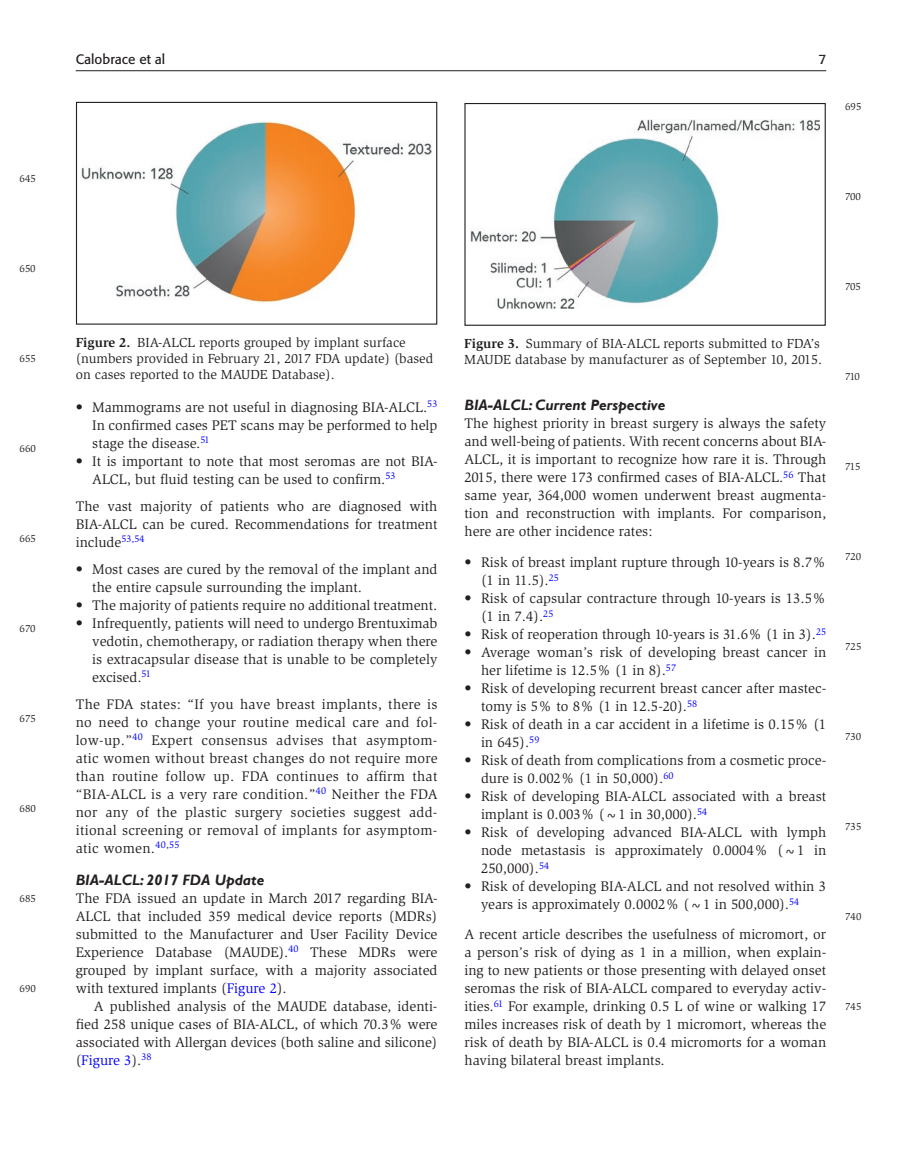
<style>
.page{position:relative;width:902px;height:1174px;background:#fff}
.page>*{position:absolute;margin:0;border:0;box-sizing:border-box;transform-origin:0 0}
.t1{font:italic 700 15px "Gill Sans";color:#231f20}
.t2{font:14.25px/18px "Slimbach";color:#231f20}
.t3{font:13.5px/15.8px "Slimbach";color:#231f20}
.t4{font:13.5px "Formata";color:#231f20}
.t5{font:10.5px "Slimbach";color:#231f20}
.s1{font-weight:700}
.s2{color:#00f}
</style>
<div class="page">
<hr style="left:76px;top:70px;width:750px;height:1px;background:#231f20">
<img style="left:82px;top:122px;width:349px;height:181px">
<div style="left:76px;top:102px;width:361px;height:223px;border:1px solid #231f20"></div>
<img style="left:470px;top:120px;width:349px;height:189px">
<div style="left:464px;top:103px;width:361px;height:223px;border:1px solid #231f20"></div>
<p class="t5" style="left:20px;top:172px;width:18px">645</p>
<p class="t5" style="left:20px;top:262px;width:18px">650</p>
<p class="t5" style="left:20px;top:352px;width:18px">655</p>
<p class="t5" style="left:20px;top:442px;width:18px">660</p>
<p class="t5" style="left:20px;top:532px;width:18px">665</p>
<p class="t5" style="left:20px;top:622px;width:17px">670</p>
<p class="t5" style="left:20px;top:712px;width:18px">675</p>
<p class="t5" style="left:20px;top:802px;width:18px">680</p>
<p class="t5" style="left:20px;top:892px;width:18px">685</p>
<p class="t5" style="left:20px;top:982px;width:18px">690</p>
<p class="t4" style="left:76px;top:51px;width:91px">Calobrace et al</p>
<p class="t4" style="left:818px;top:51px;width:9px">7</p>
<p class="t5" style="left:845px;top:100px;width:18px">695</p>
<p class="t5" style="left:845px;top:190px;width:17px">700</p>
<p class="t3" style="left:76px;top:335px;width:359px"><span class="s1">Figure 2.</span> BIA-ALCL reports grouped by implant surface (numbers provided in February 21, 2017 FDA update) (based on cases reported to the MAUDE Database).</p>
<p class="t3" style="left:464px;top:336px;width:359px"><span class="s1">Figure 3.</span> Summary of BIA-ALCL reports submitted to FDA’s<br>MAUDE database by manufacturer as of September 10, 2015.</p>
<p class="t2" style="left:92px;top:398px;width:347px;text-align:justify;text-indent:-16px">• Mammograms are not useful in diagnosing BIA-ALCL.<sup>53<br></sup>In confirmed cases PET scans may be performed to help stage the disease.<sup>51</sup></p>
<p class="t2" style="left:92px;top:452px;width:347px;text-indent:-17px">• It is important to note that most seromas are not BIA-<br>ALCL, but fluid testing can be used to confirm.<sup>53</sup></p>
<p class="t2" style="left:76px;top:497px;width:363px;text-align:justify">The vast majority of patients who are diagnosed with BIA-ALCL can be cured. Recommendations for treatment include<sup>53,54</sup></p>
<p class="t2" style="left:92px;top:560px;width:347px;text-indent:-17px">• Most cases are cured by the removal of the implant and the entire capsule surrounding the implant.</p>
<p class="t2" style="left:76px;top:596px;width:363px">• The majority of patients require no additional treatment.</p>
<p class="t2" style="left:92px;top:614px;width:347px;text-align:justify;text-indent:-17px">• Infrequently, patients will need to undergo Brentuximab vedotin, chemotherapy, or radiation therapy when there is extracapsular disease that is unable to be completely excised.<sup>51</sup></p>
<p class="t2" style="left:76px;top:695px;width:363px;text-align:justify">The FDA states: “If you have breast implants, there is no need to change your routine medical care and fol&shy;low-up.”<sup>40</sup> Expert consensus advises that asymptom&shy;atic women without breast changes do not require more than routine follow up. FDA continues to affirm that “BIA-ALCL is a very rare condition.”<sup>40</sup> Neither the FDA nor any of the plastic surgery societies suggest add&shy;itional screening or removal of implants for asymptom&shy;atic women.<sup>40</sup><sup>,</sup><sup>55</sup></p>
<p class="t1" style="left:76px;top:870px;width:190px">BIA-ALCL: 2017 FDA Update</p>
<p class="t2" style="left:76px;top:889px;width:363px;text-align:justify">The FDA issued an update in March 2017 regarding BIA-ALCL that included 359 medical device reports (MDRs) submitted to the Manufacturer and User Facility Device Experience Database (MAUDE).<sup>40</sup> These MDRs were grouped by implant surface, with a majority associated with textured implants (<span class="s2">Figure 2</span>).</p>
<p class="t2" style="left:76px;top:997px;width:363px;text-align:justify;text-indent:18px">A published analysis of the MAUDE database, identi&shy;fied 258 unique cases of BIA-ALCL, of which 70.3% were associated with Allergan devices (both saline and silicone) (<span class="s2">Figure 3</span>).<sup>38</sup></p>
<p class="t1" style="left:464px;top:397px;width:202px">BIA-ALCL: Current Perspective</p>
<p class="t2" style="left:464px;top:415px;width:363px;text-align:justify">The highest priority in breast surgery is always the safety and well-being of patients. With recent concerns about BIA-ALCL, it is important to recognize how rare it is. Through 2015, there were 173 confirmed cases of BIA-ALCL.<sup>56</sup> That same year, 364,000 women underwent breast augmenta&shy;tion and reconstruction with implants. For comparison, here are other incidence rates:</p>
<p class="t2" style="left:481px;top:553px;width:347px;text-indent:-17px">• Risk of breast implant rupture through 10-years is 8.7% (1 in 11.5).<sup>25</sup></p>
<p class="t2" style="left:481px;top:589px;width:346px;text-indent:-17px">• Risk of capsular contracture through 10-years is 13.5% (1 in 7.4).<sup>25</sup></p>
<p class="t2" style="left:464px;top:625px;width:363px">• Risk of reoperation through 10-years is 31.6% (1 in 3).<sup>25</sup></p>
<p class="t2" style="left:481px;top:643px;width:347px;text-indent:-17px">• Average woman’s risk of developing breast cancer in her lifetime is 12.5% (1 in 8).<sup>57</sup></p>
<p class="t2" style="left:481px;top:679px;width:346px;text-indent:-17px">• Risk of developing recurrent breast cancer after mastec&shy;tomy is 5% to 8% (1 in 12.5-20).<sup>58</sup></p>
<p class="t2" style="left:481px;top:715px;width:347px;text-indent:-17px">• Risk of death in a car accident in a lifetime is 0.15% (1 in 645).<sup>59</sup></p>
<p class="t2" style="left:481px;top:751px;width:346px;text-indent:-17px">• Risk of death from complications from a cosmetic proce&shy;dure is 0.002% (1 in 50,000).<sup>60</sup></p>
<p class="t2" style="left:481px;top:787px;width:347px;text-indent:-17px">• Risk of developing BIA-ALCL associated with a breast implant is 0.003% (~1 in 30,000).<sup>54</sup></p>
<p class="t2" style="left:481px;top:823px;width:347px;text-align:justify;text-indent:-17px">• Risk of developing advanced BIA-ALCL with lymph node metastasis is approximately 0.0004% (~1 in 250,000).<sup>54</sup></p>
<p class="t2" style="left:481px;top:877px;width:347px;text-indent:-17px">• Risk of developing BIA-ALCL and not resolved within 3 years is approximately 0.0002% (~1 in 500,000).<sup>54</sup></p>
<p class="t2" style="left:464px;top:925px;width:363px;text-align:justify">A recent article describes the usefulness of micromort, or a person’s risk of dying as 1 in a million, when explain&shy;ing to new patients or those presenting with delayed onset seromas the risk of BIA-ALCL compared to everyday activ&shy;ities.<sup>61</sup> For example, drinking 0.5 L of wine or walking 17 miles increases risk of death by 1 micromort, whereas the risk of death by BIA-ALCL is 0.4 micromorts for a woman having bilateral breast implants.</p>
<p class="t5" style="left:845px;top:280px;width:17px">705</p>
<p class="t5" style="left:845px;top:370px;width:16px">710</p>
<p class="t5" style="left:845px;top:460px;width:17px">715</p>
<p class="t5" style="left:845px;top:550px;width:18px">720</p>
<p class="t5" style="left:845px;top:640px;width:18px">725</p>
<p class="t5" style="left:845px;top:730px;width:18px">730</p>
<p class="t5" style="left:845px;top:820px;width:18px">735</p>
<p class="t5" style="left:845px;top:910px;width:18px">740</p>
<p class="t5" style="left:845px;top:1000px;width:18px">745</p>
</div>
